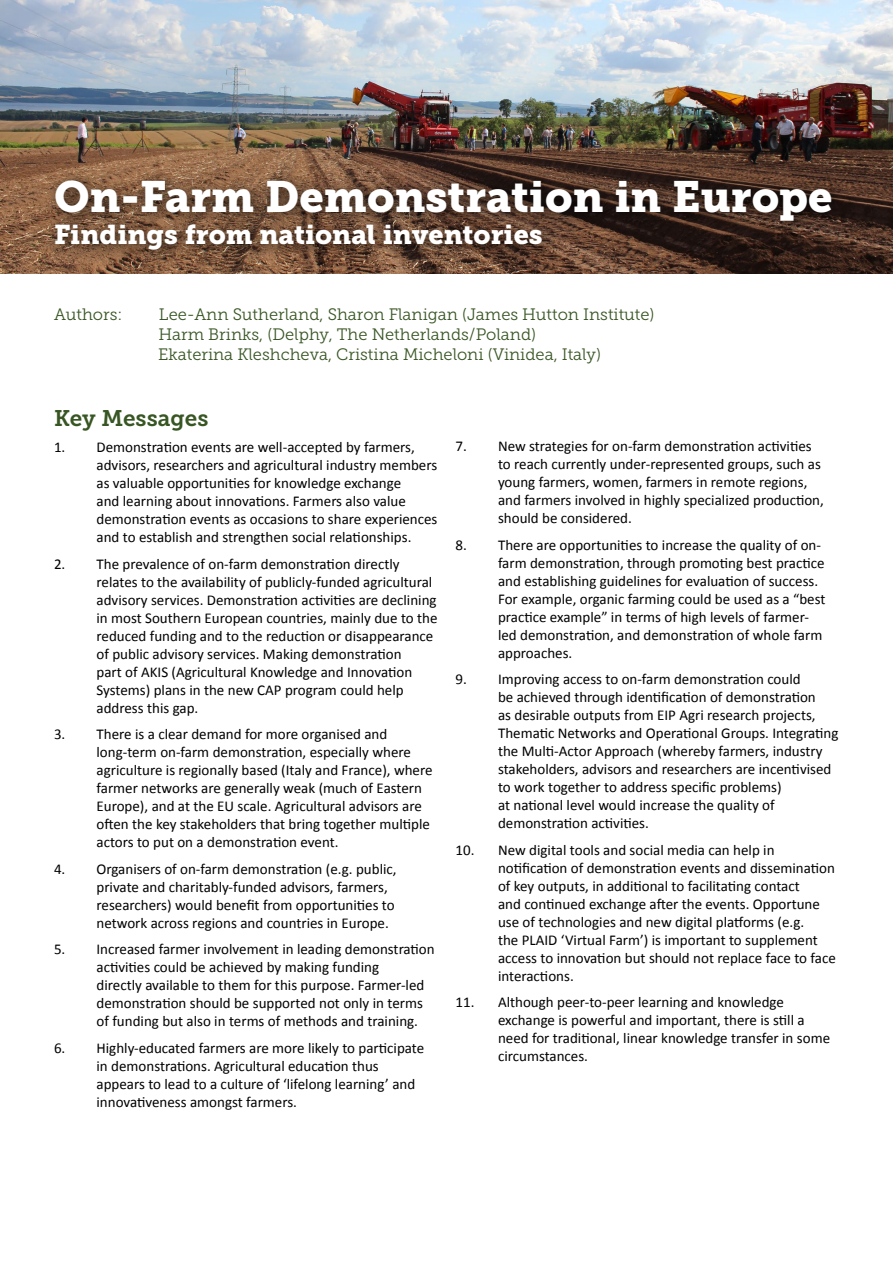
<style>
.page{position:relative;width:893px;height:1263px;background:#fff}
.page>*{position:absolute;margin:0;border:0;box-sizing:border-box;transform-origin:0 0}
.t1{font:43.5px "Museo Slab 900";color:#fff}
.t2{font:27px "Museo Slab 900";color:#fff}
.t3{font:22.5px "Museo Slab 700";color:#385623}
.t4{font:16.5px/19.8px "Museo Slab 300";color:#385623}
.t5{font:15px/18px "Calibri";color:#000}
</style>
<div class="page">
<img style="left:0;top:0;width:893px;height:274px">
<div style="left:45px;top:169px;width:803px;height:98px;background:#000;opacity:.75"></div>
<h1 class="t1" style="left:54px;top:171px;width:780px">On-Farm Demonstration in Europe</h1>
<h2 class="t2" style="left:54px;top:219px;width:490px">Findings from national inventories</h2>
<p class="t4" style="left:54px;top:304px;width:70px">Authors:</p>
<p class="t4" style="left:158px;top:304px;width:498px">Lee-Ann Sutherland, Sharon Flanigan (James Hutton Institute)<br>Harm Brinks, (Delphy, The Netherlands/Poland)<br>Ekaterina Kleshcheva, Cristina Micheloni (Vinidea, Italy)</p>
<h3 class="t3" style="left:54px;top:405px;width:156px">Key Messages</h3>
<p class="t5" style="left:97px;top:438px;width:342px;text-indent:-43px">1. Demonstration events are well-accepted by farmers, advisors, researchers and agricultural industry members as valuable opportunities for knowledge exchange<br>and learning about innovations. Farmers also value demonstration events as occasions to share experiences and to establish and strengthen social relationships.</p>
<p class="t5" style="left:97px;top:555px;width:342px;text-indent:-43px">2. The prevalence of on-farm demonstration directly relates to the availability of publicly-funded agricultural advisory services. Demonstration activities are declining in most Southern European countries, mainly due to the reduced funding and to the reduction or disappearance of public advisory services. Making demonstration<br>part of AKIS (Agricultural Knowledge and Innovation Systems) plans in the new CAP program could help address this gap.</p>
<p class="t5" style="left:97px;top:725px;width:338px;text-indent:-43px">3. There is a clear demand for more organised and long-term on-farm demonstration, especially where agriculture is regionally based (Italy and France), where farmer networks are generally weak (much of Eastern Europe), and at the EU scale. Agricultural advisors are often the key stakeholders that bring together multiple actors to put on a demonstration event.</p>
<p class="t5" style="left:97px;top:860px;width:302px;text-indent:-43px">4. Organisers of on-farm demonstration (e.g. public, private and charitably-funded advisors, farmers, researchers) would benefit from opportunities to network across regions and countries in Europe.</p>
<p class="t5" style="left:97px;top:940px;width:340px;text-indent:-43px">5. Increased farmer involvement in leading demonstration activities could be achieved by making funding<br>directly available to them for this purpose. Farmer-led demonstration should be supported not only in terms of funding but also in terms of methods and training.</p>
<p class="t5" style="left:97px;top:1039px;width:329px;text-indent:-43px">6. Highly-educated farmers are more likely to participate in demonstrations. Agricultural education thus appears to lead to a culture of ‘lifelong learning’ and innovativeness amongst farmers.</p>
<p class="t5" style="left:498px;top:437px;width:327px;text-indent:-43px">7. New strategies for on-farm demonstration activities to reach currently under-represented groups, such as young farmers, women, farmers in remote regions, and farmers involved in highly specialized production, should be considered.</p>
<p class="t5" style="left:498px;top:536px;width:329px;text-indent:-43px">8. There are opportunities to increase the quality of on&shy;farm demonstration, through promoting best practice and establishing guidelines for evaluation of success.<br>For example, organic farming could be used as a “best practice example” in terms of high levels of farmer&shy;led demonstration, and demonstration of whole farm approaches.</p>
<p class="t5" style="left:498px;top:670px;width:342px;text-indent:-43px">9. Improving access to on-farm demonstration could<br>be achieved through identification of demonstration<br>as desirable outputs from EIP Agri research projects, Thematic Networks and Operational Groups. Integrating the Multi-Actor Approach (whereby farmers, industry stakeholders, advisors and researchers are incentivised to work together to address specific problems)<br>at national level would increase the quality of demonstration activities.</p>
<p class="t5" style="left:498px;top:841px;width:339px;text-indent:-43px">10. New digital tools and social media can help in notification of demonstration events and dissemination of key outputs, in additional to facilitating contact<br>and continued exchange after the events. Opportune use of technologies and new digital platforms (e.g.<br>the PLAID ‘Virtual Farm’) is important to supplement access to innovation but should not replace face to face interactions.</p>
<p class="t5" style="left:498px;top:993px;width:334px;text-indent:-43px">11. Although peer-to-peer learning and knowledge exchange is powerful and important, there is still a need for traditional, linear knowledge transfer in some circumstances.</p>
</div>
